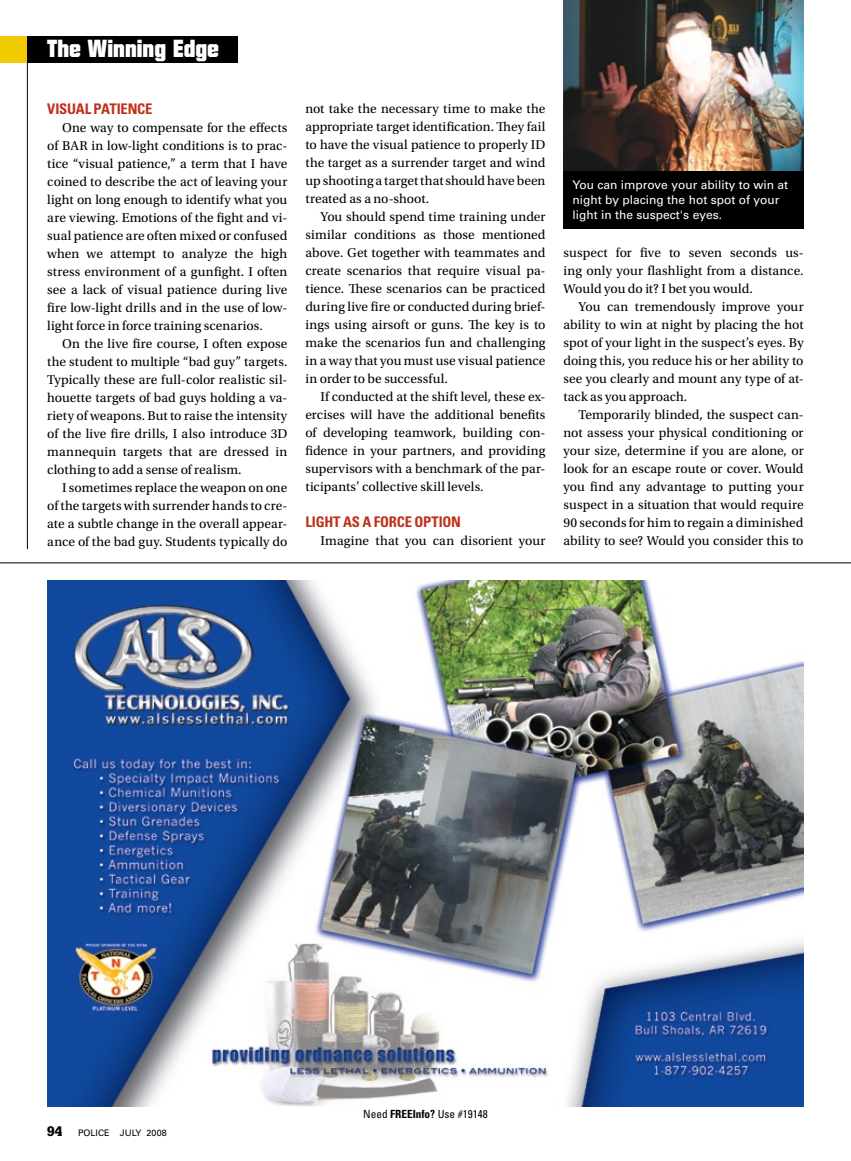
<style>
.page{position:relative;width:851px;height:1161px;background:#fff}
.page>*{position:absolute;margin:0;border:0;box-sizing:border-box;transform-origin:0 0}
.t1{font:24px "Diamond";color:#fff}
.t2{font:700 condensed 14.7px "Univers LT Std";letter-spacing:-.015em;color:#bf311a}
.t3{font:13.5px/18px "Utopia Std";letter-spacing:.005em;color:#000;text-align:justify}
.t4{font:12px/15px "Univers LT Std";color:#fff}
.t5{font:condensed 11.25px "Univers LT Std";color:#000}
.t6{font:9px "Univers LT Std";color:#000}
.s1{font-family:"Glypha LT Std";font-weight:900;font-size:13.5px}
.s2{font-weight:700}
</style>
<div class="page">
<hr style="left:0;top:562px;width:850px;height:1px;background:#000">
<img style="left:47px;top:580px;width:756px;height:527px">
<hr style="left:27px;top:63px;width:1px;height:486px;background:#000">
<div style="left:0;top:36px;width:27px;height:27px;background:#f0cb00"></div>
<div style="left:27px;top:36px;width:211px;height:27px;background:#000"></div>
<div style="left:563px;top:171px;width:240px;height:57px;background:#000"></div>
<img style="left:563px;top:0;width:240px;height:171px">
<h1 class="t1" style="left:47px;top:36px;width:173px">The Winning Edge</h1>
<p class="t2" style="left:47px;top:100px;width:107px">VISUAL PATIENCE</p>
<p class="t3" style="left:47px;top:119px;width:242px;text-indent:15px">One way to compensate for the effects of BAR in low-light conditions is to prac&shy;tice “visual patience,” a term that I have coined to describe the act of leaving your light on long enough to identify what you are viewing. Emotions of the fight and vi&shy;sual patience are often mixed or confused when we attempt to analyze the high stress environment of a gunfight. I often see a lack of visual patience during live fire low-light drills and in the use of low&shy;light force in force training scenarios.</p>
<p class="t3" style="left:47px;top:335px;width:242px;text-indent:15px">On the live fire course, I often expose the student to multiple “bad guy” targets.<br>Typically these are full-color realistic sil&shy;houette targets of bad guys holding a va&shy;riety of weapons. But to raise the intensity of the live fire drills, I also introduce 3D mannequin targets that are dressed in clothing to add a sense of realism.</p>
<p class="t3" style="left:47px;top:479px;width:242px;text-indent:15px">I sometimes replace the weapon on one of the targets with surrender hands to cre&shy;ate a subtle change in the overall appear&shy;ance of the bad guy. Students typically do</p>
<p class="t3" style="left:305px;top:100px;width:241px">not take the necessary time to make the appropriate target identification. They fail to have the visual patience to properly ID the target as a surrender target and wind up shooting a target that should have been treated as a no-shoot.</p>
<p class="t3" style="left:305px;top:208px;width:242px;text-indent:15px">You should spend time training under similar conditions as those mentioned above. Get together with teammates and create scenarios that require visual pa&shy;tience. These scenarios can be practiced during live fire or conducted during brief&shy;ings using airsoft or guns. The key is to make the scenarios fun and challenging in a way that you must use visual patience in order to be successful.</p>
<p class="t3" style="left:305px;top:388px;width:242px;text-indent:15px">If conducted at the shift level, these ex&shy;ercises will have the additional benefits of developing teamwork, building con&shy;fidence in your partners, and providing supervisors with a benchmark of the par&shy;ticipants’ collective skill levels.</p>
<p class="t2" style="left:305px;top:513px;width:157px">LIGHT AS A FORCE OPTION</p>
<p class="t3" style="left:320px;top:532px;width:226px">Imagine that you can disorient your</p>
<p class="t4" style="left:572px;top:177px;width:217px">You can improve your ability to win at night by placing the hot spot of your light in the suspect's eyes.</p>
<p class="t3" style="left:563px;top:244px;width:242px">suspect for five to seven seconds us&shy;ing only your flashlight from a distance.<br>Would you do it? I bet you would.</p>
<p class="t3" style="left:563px;top:298px;width:242px;text-indent:15px">You can tremendously improve your ability to win at night by placing the hot spot of your light in the suspect’s eyes. By doing this, you reduce his or her ability to see you clearly and mount any type of at&shy;tack as you approach.</p>
<p class="t3" style="left:563px;top:406px;width:242px;text-indent:15px">Temporarily blinded, the suspect can&shy;not assess your physical conditioning or your size, determine if you are alone, or look for an escape route or cover. Would you find any advantage to putting your suspect in a situation that would require 90 seconds for him to regain a diminished ability to see? Would you consider this to</p>
<p class="t6" style="left:47px;top:1128px;width:121px"><span class="s1">94</span> POLICE JULY 2008</p>
<p class="t5" style="left:363px;top:1107px;width:34px">Need <span class="s2">FREE</span></p>
<p class="t5" style="left:412px;top:1107px;width:76px"><span class="s2">INFO?</span> Use #19148</p>
</div>
